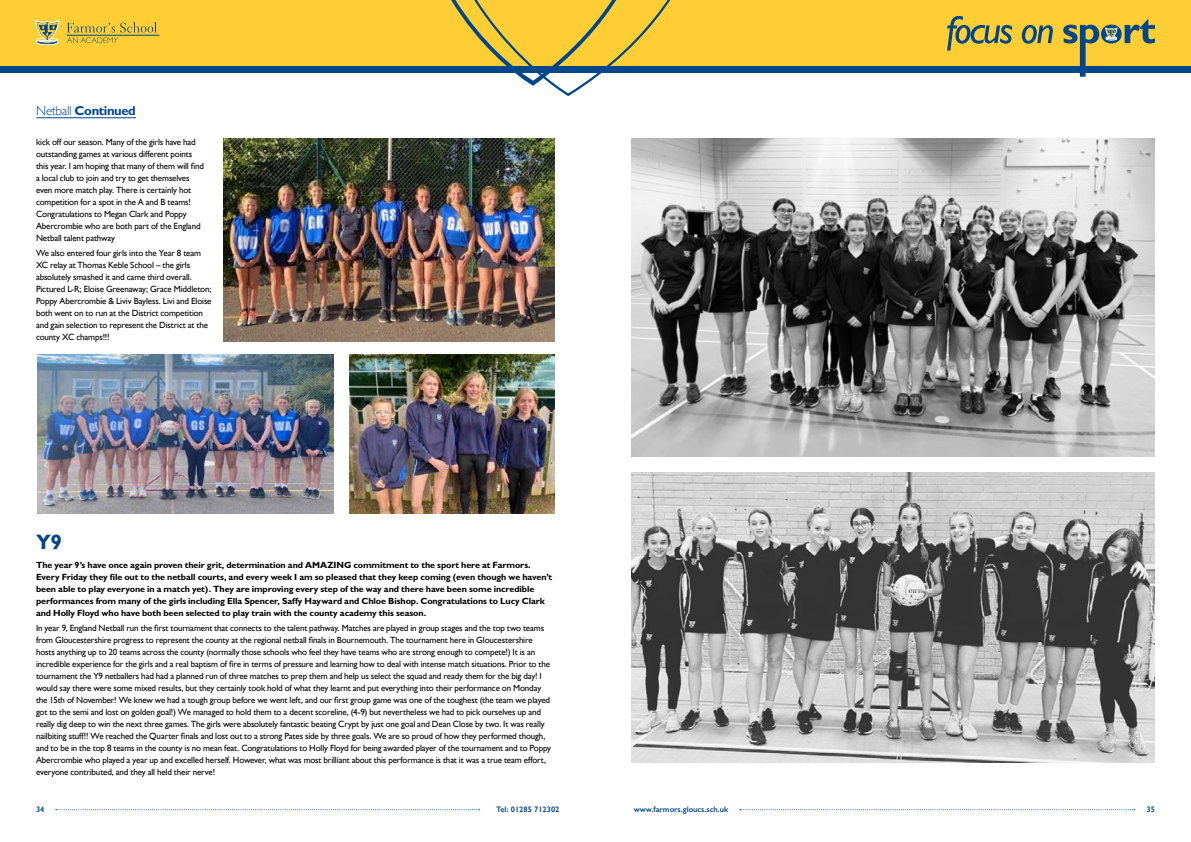
<style>
.page{position:relative;width:1191px;height:842px;background:#fff}
.page>*{position:absolute;margin:0;border:0;box-sizing:border-box;transform-origin:0 0}
.t1{font:700 21px "Gill Sans";color:#00468b}
.t2{font:700 13px "Gill Sans";letter-spacing:-.025em;color:#00468b}
.t3{font:9px/12px "Gill Sans";letter-spacing:-.015em;color:#000}
.t4{font:700 9px/12px "Gill Sans";letter-spacing:-.01em;color:#000}
.t5{font:600 8px "Gill Sans";color:#00468b}
.s1{font-weight:300}
</style>
<div class="page">
<img style="left:223px;top:139px;width:331px;height:202px">
<img style="left:37px;top:354px;width:296px;height:159px">
<img style="left:349px;top:354px;width:205px;height:159px">
<hr style="left:36px;top:117px;width:100px;height:1px;background:#00468b">
<img style="left:631px;top:139px;width:524px;height:317px">
<img style="left:631px;top:472px;width:524px;height:291px">
<svg style="left:0;top:65px;width:1191px;height:7px;background:#24597e"></svg>
<div style="left:0;top:0;width:1191px;height:65px;background:#ffce35"></div>
<svg style="left:1063px;top:25px;width:36px;height:52px"></svg>
<svg style="left:1124px;top:19px;width:31px;height:25px"></svg>
<svg style="left:1101px;top:25px;width:20px;height:19px"></svg>
<svg style="left:1105px;top:28px;width:12px;height:12px"></svg>
<svg style="left:947px;top:16px;width:106px;height:35px"></svg>
<svg style="left:36px;top:21px;width:23px;height:24px"></svg>
<svg style="left:67px;top:22px;width:90px;height:21px"></svg>
<hr style="left:67px;top:35px;width:92px;height:1px;background:#00468b">
<svg style="left:424px;top:0;width:315px;height:96px"></svg>
<svg style="left:739px;top:809px;width:395px;height:1px"></svg>
<svg style="left:56px;top:809px;width:424px;height:1px"></svg>
<h2 class="t2" style="left:36px;top:103px;width:101px"><span class="s1">Netball</span> Continued</h2>
<p class="t3" style="left:36px;top:136px;width:170px">kick off our season. Many of the girls have had outstanding games at various different points this year. I am hoping that many of them will find a local club to join and try to get themselves even more match play. There is certainly hot competition for a spot in the A and B teams!<br>Congratulations to Megan Clark and Poppy Abercrombie who are both part of the England Netball talent pathway</p>
<p class="t3" style="left:36px;top:247px;width:177px">We also entered four girls into the Year 8 team XC relay at Thomas Keble School – the girls absolutely smashed it and came third overall.<br>Pictured L-R; Eloise Greenaway; Grace Middleton; Poppy Abercrombie &amp; Liviv Bayless. Livi and Eloise both went on to run at the District competition and gain selection to represent the District at the county XC champs!!!</p>
<h1 class="t1" style="left:36px;top:529px;width:27px">Y9</h1>
<p class="t4" style="left:36px;top:559px;width:518px">The year 9’s have once again proven their grit, determination and AMAZING commitment to the sport here at Farmors.<br>Every Friday they file out to the netball courts, and every week I am so pleased that they keep coming (even though we haven’t been able to play everyone in a match yet). They are improving every step of the way and there have been some incredible performances from many of the girls including Ella Spencer, Saffy Hayward and Chloe Bishop. Congratulations to Lucy Clark and Holly Floyd who have both been selected to play train with the county academy this season.</p>
<p class="t3" style="left:36px;top:622px;width:516px">In year 9, England Netball run the first tournament that connects to the talent pathway. Matches are played in group stages and the top two teams from Gloucestershire progress to represent the county at the regional netball finals in Bournemouth. The tournament here in Gloucestershire hosts anything up to 20 teams across the county (normally those schools who feel they have teams who are strong enough to compete!) It is an incredible experience for the girls and a real baptism of fire in terms of pressure and learning how to deal with intense match situations. Prior to the tournament the Y9 netballers had had a planned run of three matches to prep them and help us select the squad and ready them for the big day! I would say there were some mixed results, but they certainly took hold of what they learnt and put everything into their performance on Monday the 15th of November! We knew we had a tough group before we went left, and our first group game was one of the toughest (the team we played got to the semi and lost on golden goal!) We managed to hold them to a decent scoreline, (4-9) but nevertheless we had to pick ourselves up and really dig deep to win the next three games. The girls were absolutely fantastic beating Crypt by just one goal and Dean Close by two. It was really nailbiting stuff!! We reached the Quarter finals and lost out to a strong Pates side by three goals. We are so proud of how they performed though, and to be in the top 8 teams in the county is no mean feat. Congratulations to Holly Floyd for being awarded player of the tournament and to Poppy Abercrombie who played a year up and excelled herself. However, what was most brilliant about this performance is that it was a true team effort, everyone contributed, and they all held their nerve!</p>
<p class="t5" style="left:36px;top:804px;width:10px">34</p>
<p class="t5" style="left:496px;top:804px;width:65px">Tel: 01285 712302</p>
<p class="t5" style="left:633px;top:804px;width:96px">www.farmors.gloucs.sch.uk</p>
<p class="t5" style="left:1146px;top:804px;width:10px">35</p>
</div>
